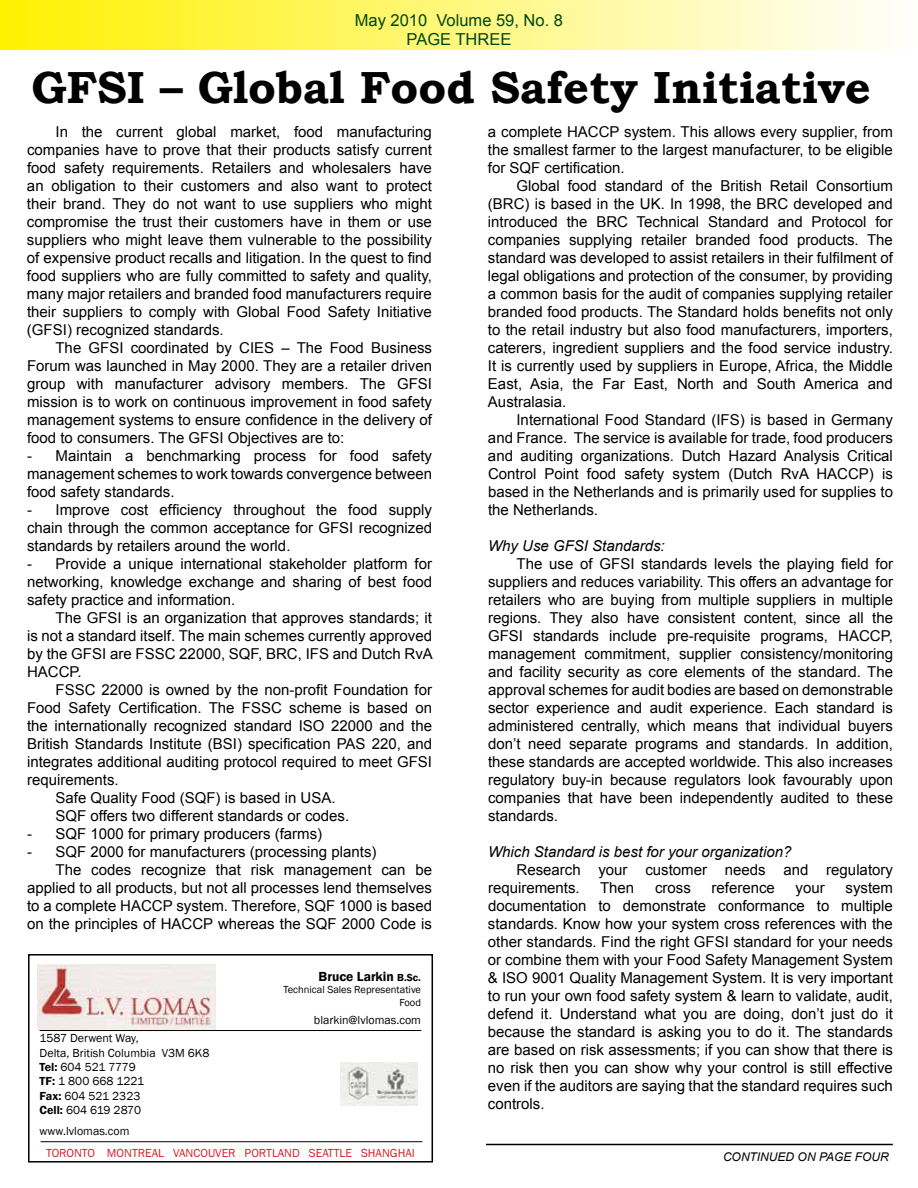
<style>
.page{position:relative;width:918px;height:1188px;background:#fff}
.page>*{position:absolute;margin:0;border:0;box-sizing:border-box;transform-origin:0 0}
.t1{font:700 45px "Bookman Old Style";color:#000}
.t2{font:16.5px/19.8px "Arial";color:#004712;text-align:center}
.t3{font:15px/18px "Arial";color:#000;text-align:justify}
.t4{font:italic 15px "Arial";color:#000}
.t5{font:600 13.5px "Franklin Gothic";color:#000}
.t6{font:12px/14.4px "Franklin Gothic";color:#000}
.t7{font:12px "Franklin Gothic";color:#d12229}
.t8{font:italic 12px "Arial";color:#000}
.t9{font:10.5px/12.6px "Franklin Gothic";color:#000;text-align:right}
.s1{font-size:10.5px}
.s2{font-weight:600}
</style>
<div class="page">
<div style="left:1px;top:0;width:916px;height:50px;background:linear-gradient(to right,#fff100,#fffefc)"></div>
<div style="left:28px;top:954px;width:405px;height:209px;border:2px solid #000"></div>
<img style="left:341px;top:1062px;width:76px;height:43px">
<img style="left:37px;top:965px;width:179px;height:64px">
<hr style="left:40px;top:1030px;width:381px;height:1px;background:#000">
<hr style="left:41px;top:1141px;width:381px;height:1px;background:#000">
<hr style="left:486px;top:1144px;width:407px;height:1px;background:#000">
<p class="t2" style="left:355px;top:10px;width:210px">May 2010 Volume 59, No. 8<br>PAGE THREE</p>
<h1 class="t1" style="left:31px;top:55px;width:841px">GFSI – Global Food Safety Initiative</h1>
<p class="t3" style="left:27px;top:123px;width:407px;text-indent:29px">In the current global market, food manufacturing companies have to prove that their products satisfy current food safety requirements. Retailers and wholesalers have an obligation to their customers and also want to protect their brand. They do not want to use suppliers who might compromise the trust their customers have in them or use suppliers who might leave them vulnerable to the possibility of expensive product recalls and litigation. In the quest to find food suppliers who are fully committed to safety and quality, many major retailers and branded food manufacturers require their suppliers to comply with Global Food Safety Initiative (GFSI) recognized standards.</p>
<p class="t3" style="left:27px;top:339px;width:407px;text-indent:28px">The GFSI coordinated by CIES – The Food Business Forum was launched in May 2000. They are a retailer driven group with manufacturer advisory members. The GFSI mission is to work on continuous improvement in food safety management systems to ensure confidence in the delivery of food to consumers. The GFSI Objectives are to:</p>
<p class="t3" style="left:27px;top:447px;width:407px">- Maintain a benchmarking process for food safety management schemes to work towards convergence between food safety standards.</p>
<p class="t3" style="left:27px;top:501px;width:406px">- Improve cost efficiency throughout the food supply chain through the common acceptance for GFSI recognized standards by retailers around the world.</p>
<p class="t3" style="left:27px;top:555px;width:407px">- Provide a unique international stakeholder platform for networking, knowledge exchange and sharing of best food safety practice and information.</p>
<p class="t3" style="left:27px;top:609px;width:407px;text-indent:29px">The GFSI is an organization that approves standards; it is not a standard itself. The main schemes currently approved by the GFSI are FSSC 22000, SQF, BRC, IFS and Dutch RvA HACCP.</p>
<p class="t3" style="left:56px;top:681px;width:378px">FSSC 22000 is owned by the non-profit Foundation for</p>
<p class="t3" style="left:27px;top:699px;width:406px">Food Safety Certification. The FSSC scheme is based on</p>
<p class="t3" style="left:27px;top:717px;width:407px">the internationally recognized standard ISO 22000 and the</p>
<p class="t3" style="left:27px;top:735px;width:406px">British Standards Institute (BSI) specification PAS 220, and</p>
<p class="t3" style="left:27px;top:753px;width:406px">integrates additional auditing protocol required to meet GFSI</p>
<p class="t3" style="left:27px;top:771px;width:93px">requirements.</p>
<p class="t3" style="left:56px;top:789px;width:282px">Safe Quality Food (SQF) is based in USA.</p>
<p class="t3" style="left:56px;top:807px;width:295px">SQF offers two different standards or codes.</p>
<p class="t3" style="left:27px;top:825px;width:297px">- SQF 1000 for primary producers (farms)</p>
<p class="t3" style="left:27px;top:843px;width:351px">- SQF 2000 for manufacturers (processing plants)</p>
<p class="t3" style="left:56px;top:861px;width:378px">The codes recognize that risk management can be</p>
<p class="t3" style="left:27px;top:879px;width:406px">applied to all products, but not all processes lend themselves</p>
<p class="t3" style="left:27px;top:897px;width:406px">to a complete HACCP system. Therefore, SQF 1000 is based</p>
<p class="t3" style="left:27px;top:915px;width:406px">on the principles of HACCP whereas the SQF 2000 Code is</p>
<p class="t5" style="left:319px;top:968px;width:104px">Bruce Larkin <span class="s1">B.Sc.</span></p>
<p class="t9" style="left:283px;top:984px;width:139px">Technical Sales Representative<br>Food</p>
<p class="t6" style="left:314px;top:1013px;width:109px">blarkin@lvlomas.com</p>
<p class="t6" style="left:40px;top:1031px;width:171px">1587 Derwent Way,<br>Delta, British Columbia V3M 6K8<br><span class="s2">Tel:</span> 604 521 7779<br><span class="s2">TF:</span> 1 800 668 1221<br><span class="s2">Fax:</span> 604 521 2323<br><span class="s2">Cell:</span> 604 619 2870</p>
<p class="t6" style="left:40px;top:1124px;width:91px">www.lvlomas.com</p>
<p class="t7" style="left:46px;top:1145px;width:370px">TORONTO MONTREAL VANCOUVER PORTLAND SEATTLE SHANGHAI</p>
<p class="t3" style="left:488px;top:123px;width:407px">a complete HACCP system. This allows every supplier, from the smallest farmer to the largest manufacturer, to be eligible for SQF certification.</p>
<p class="t3" style="left:488px;top:177px;width:407px;text-indent:29px">Global food standard of the British Retail Consortium (BRC) is based in the UK. In 1998, the BRC developed and introduced the BRC Technical Standard and Protocol for companies supplying retailer branded food products. The standard was developed to assist retailers in their fulfilment of legal obligations and protection of the consumer, by providing a common basis for the audit of companies supplying retailer branded food products. The Standard holds benefits not only to the retail industry but also food manufacturers, importers, caterers, ingredient suppliers and the food service industry.<br>It is currently used by suppliers in Europe, Africa, the Middle East, Asia, the Far East, North and South America and Australasia.</p>
<p class="t3" style="left:488px;top:411px;width:407px;text-indent:28px">International Food Standard (IFS) is based in Germany and France. The service is available for trade, food producers and auditing organizations. Dutch Hazard Analysis Critical Control Point food safety system (Dutch RvA HACCP) is based in the Netherlands and is primarily used for supplies to the Netherlands.</p>
<p class="t4" style="left:488px;top:536px;width:178px">Why Use GFSI Standards:</p>
<p class="t3" style="left:488px;top:555px;width:407px;text-indent:29px">The use of GFSI standards levels the playing field for suppliers and reduces variability. This offers an advantage for retailers who are buying from multiple suppliers in multiple regions. They also have consistent content, since all the GFSI standards include pre-requisite programs, HACCP, management commitment, supplier consistency/monitoring and facility security as core elements of the standard. The approval schemes for audit bodies are based on demonstrable sector experience and audit experience. Each standard is administered centrally, which means that individual buyers don’t need separate programs and standards. In addition, these standards are accepted worldwide. This also increases regulatory buy-in because regulators look favourably upon companies that have been independently audited to these standards.</p>
<p class="t4" style="left:488px;top:842px;width:305px">Which Standard is best for your organization?</p>
<p class="t3" style="left:488px;top:861px;width:406px;text-indent:28px">Research your customer needs and regulatory requirements.</p>
<p class="t3" style="left:600px;top:879px;width:36px">Then</p>
<p class="t3" style="left:655px;top:879px;width:37px">cross</p>
<p class="t3" style="left:712px;top:879px;width:65px">reference</p>
<p class="t3" style="left:796px;top:879px;width:31px">your</p>
<p class="t3" style="left:488px;top:879px;width:407px;text-indent:358px">system documentation to demonstrate conformance to multiple standards. Know how your system cross references with the other standards. Find the right GFSI standard for your needs or combine them with your Food Safety Management System &amp; ISO 9001 Quality Management System. It is very important to run your own food safety system &amp; learn to validate, audit, defend it. Understand what you are doing, don’t just do it because the standard is asking you to do it. The standards are based on risk assessments; if you can show that there is no risk then you can show why your control is still effective even if the auditors are saying that the standard requires such controls.</p>
<p class="t8" style="left:723px;top:1149px;width:167px">CONTINUED ON PAGE FOUR</p>
</div>
